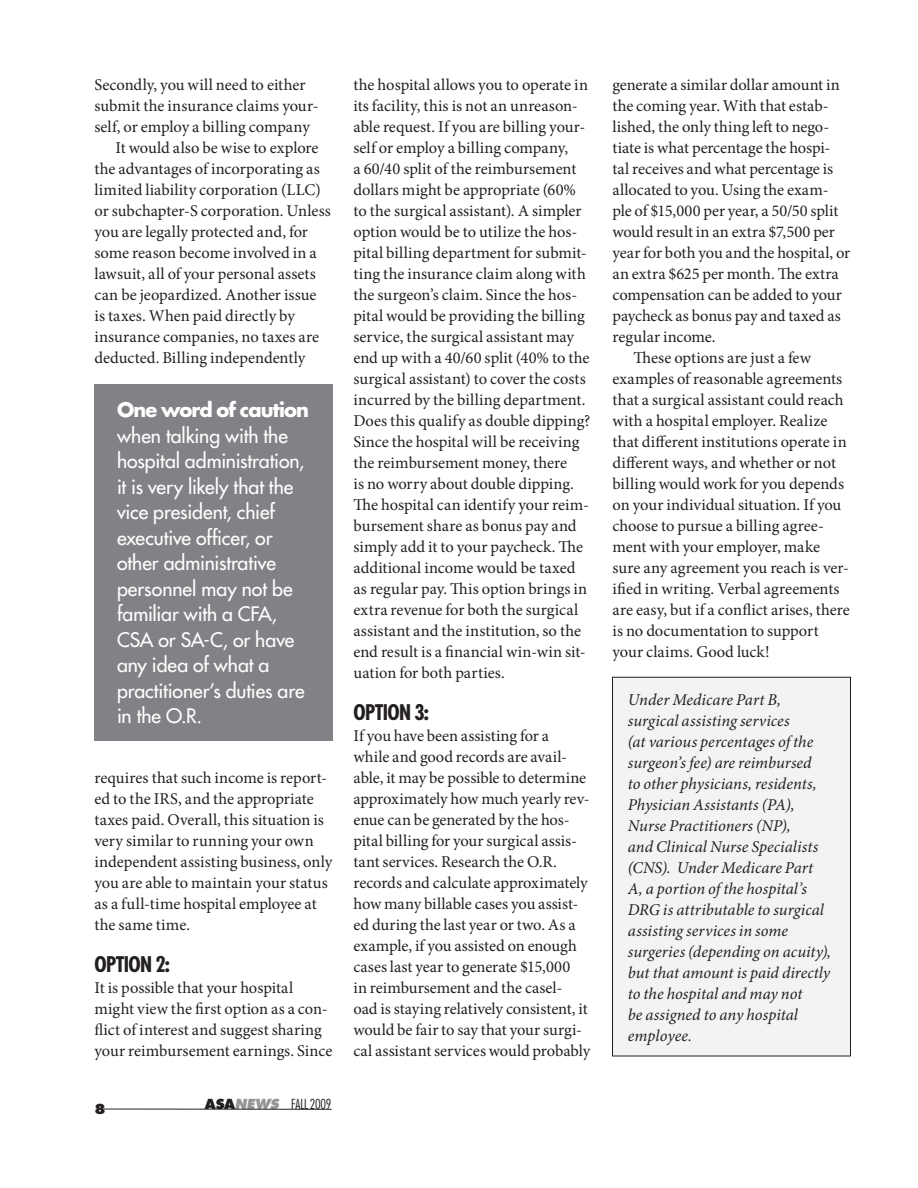
<style>
.page{position:relative;width:918px;height:1188px;background:#fff}
.page>*{position:absolute;margin:0;border:0;box-sizing:border-box;transform-origin:0 0}
.t1{font:700 condensed 21px "Futura";letter-spacing:-.03em;color:#231f20}
.Sub_3{font:19.5px/25.5px "Futura";color:#fff}
.Sub_3-2{font:700 19.5px "Futura";letter-spacing:-.045em;color:#fff}
.Normal_1st{font:16.5px/21px "Minion Pro";color:#231f20}
.Normal_1st-2{font:italic 16.5px/21px "Minion Pro";color:#231f20}
.t2{font:300 condensed 13.5px "Futura";letter-spacing:-.015em;color:#231f20}
.t3{font:800 13.5px "Futura";color:#231f20}
.s1{font-weight:800;font-stretch:normal}
.s2{font-weight:800;font-style:italic;font-stretch:normal;color:#939598}
</style>
<div class="page">
<div style="left:94px;top:384px;width:239px;height:357px;background:#808285"></div>
<div style="left:612px;top:677px;width:238px;height:379px;background:#f2f3f4"></div>
<div style="left:612px;top:677px;width:239px;height:379px;border:1px solid #231f20"></div>
<hr style="left:104px;top:1109px;width:228px;height:1px;background:#231f20">
<p class="Normal_1st" style="left:94px;top:74px;width:226px">Secondly, you will need to either submit the insurance claims your&shy;self, or employ a billing company</p>
<p class="Normal_1st" style="left:94px;top:137px;width:238px;text-indent:21px">It would also be wise to explore the advantages of incorporating as limited liability corporation (LLC) or subchapter-S corporation. Unless you are legally protected and, for some reason become involved in a lawsuit, all of your personal assets can be jeopardized. Another issue is taxes. When paid directly by insurance companies, no taxes are deducted. Billing independently</p>
<p class="Sub_3-2" style="left:117px;top:396px;width:194px">One word of caution</p>
<p class="Sub_3" style="left:117px;top:423px;width:189px">when talking with the hospital administration, it is very likely that the vice president, chief executive officer, or other administrative personnel may not be familiar with a CFA,<br>CSA or SA-C, or have any idea of what a practitioner’s duties are in the O.R.</p>
<p class="Normal_1st" style="left:94px;top:767px;width:239px">requires that such income is report&shy;ed to the IRS, and the appropriate taxes paid. Overall, this situation is very similar to running your own independent assisting business, only you are able to maintain your status as a full-time hospital employee at the same time.</p>
<p class="t1" style="left:94px;top:951px;width:77px">OPTION 2:</p>
<p class="Normal_1st" style="left:94px;top:977px;width:239px">It is possible that your hospital might view the first option as a con&shy;flict of interest and suggest sharing your reimbursement earnings. Since</p>
<p class="t3" style="left:94px;top:1100px;width:13px">8</p>
<p class="t2" style="left:205px;top:1096px;width:128px"><span class="s1">ASA</span><span class="s2">NEWS</span> FALL 2009</p>
<p class="Normal_1st" style="left:354px;top:74px;width:238px">the hospital allows you to operate in its facility, this is not an unreason&shy;able request. If you are billing your&shy;self or employ a billing company,<br>a 60/40 split of the reimbursement dollars might be appropriate (60% to the surgical assistant). A simpler option would be to utilize the hos&shy;pital billing department for submit&shy;ting the insurance claim along with the surgeon’s claim. Since the hos&shy;pital would be providing the billing service, the surgical assistant may end up with a 40/60 split (40% to the surgical assistant) to cover the costs incurred by the billing department.<br>Does this qualify as double dipping?<br>Since the hospital will be receiving the reimbursement money, there<br>is no worry about double dipping.<br>The hospital can identify your reim&shy;bursement share as bonus pay and simply add it to your paycheck. The additional income would be taxed as regular pay. This option brings in extra revenue for both the surgical assistant and the institution, so the end result is a financial win-win sit&shy;uation for both parties.</p>
<p class="t1" style="left:354px;top:699px;width:77px">OPTION 3:</p>
<p class="Normal_1st" style="left:354px;top:725px;width:238px">If you have been assisting for a<br>while and good records are avail&shy;able, it may be possible to determine approximately how much yearly rev&shy;enue can be generated by the hos&shy;pital billing for your surgical assis&shy;tant services. Research the O.R. records and calculate approximately how many billable cases you assist&shy;ed during the last year or two. As a example, if you assisted on enough cases last year to generate $15,000<br>in reimbursement and the casel&shy;oad is staying relatively consistent, it would be fair to say that your surgi&shy;cal assistant services would probably</p>
<p class="Normal_1st" style="left:612px;top:74px;width:239px">generate a similar dollar amount in the coming year. With that estab&shy;lished, the only thing left to nego&shy;tiate is what percentage the hospi&shy;tal receives and what percentage is allocated to you. Using the exam&shy;ple of $15,000 per year, a 50/50 split would result in an extra $7,500 per year for both you and the hospital, or an extra $625 per month. The extra compensation can be added to your paycheck as bonus pay and taxed as regular income.</p>
<p class="Normal_1st" style="left:612px;top:347px;width:239px;text-indent:21px">These options are just a few examples of reasonable agreements that a surgical assistant could reach with a hospital employer. Realize that different institutions operate in different ways, and whether or not billing would work for you depends on your individual situation. If you choose to pursue a billing agree&shy;ment with your employer, make sure any agreement you reach is ver&shy;ified in writing. Verbal agreements are easy, but if a conflict arises, there is no documentation to support your claims. Good luck!</p>
<p class="Normal_1st-2" style="left:628px;top:689px;width:205px">Under Medicare Part B, surgical assisting services<br>(at various percentages of the surgeon’s fee) are reimbursed<br>to other physicians, residents,<br>Physician Assistants (PA),<br>Nurse Practitioners (NP),<br>and Clinical Nurse Specialists (CNS). Under Medicare Part<br>A, a portion of the hospital’s<br>DRG is attributable to surgical assisting services in some surgeries (depending on acuity), but that amount is paid directly to the hospital and may not<br>be assigned to any hospital employee.</p>
</div>
